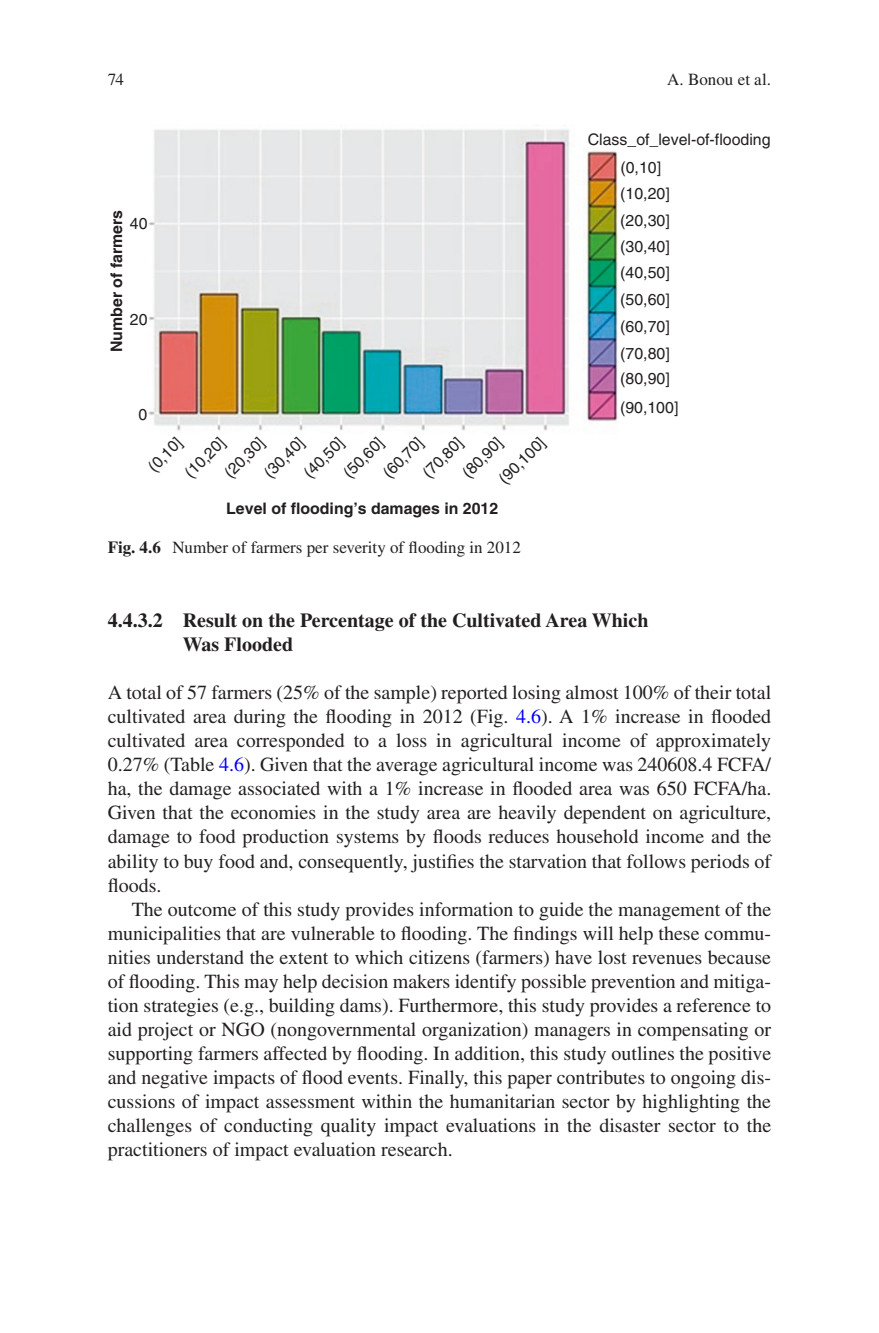
<style>
.page{position:relative;width:879px;height:1333px;background:#fff}
.page>*{position:absolute;margin:0;border:0;box-sizing:border-box;transform-origin:0 0}
.t1{font:20px/24px "Ynhcwr Rghvlc Times LT Std";color:#231f20;text-align:justify}
.t2{font:700 20px/24px "Frldqd Nncylj Times LT Std";color:#231f20}
.t3{font:17px "Ynhcwr Rghvlc Times LT Std";color:#231f20}
.t4{font:17px "Pgxncx Nwfplr Times LT Std";color:#231f20}
.t5{font:15.8px "Tkxwbp Qmktyc Helvetica";color:#231f20}
.t6{font:700 15.8px "Jbkvyq Kjljwx Helvetica";color:#231f20}
.s1{font-family:"Frldqd Nncylj Times LT Std";font-weight:700}
.s2{color:#0000fa}
</style>
<div class="page">
<img style="left:148px;top:129px;width:470px;height:302px">
<p class="t3" style="left:108px;top:70px;width:18px">74</p>
<p class="t6" style="left:107px;top:352px;width:144px;rotate:-90deg">Number of farmers</p>
<p class="t5" style="left:130px;top:214px;width:19px">40</p>
<p class="t5" style="left:130px;top:310px;width:19px">20</p>
<p class="t5" style="left:139px;top:405px;width:10px">0</p>
<p class="t5" style="left:181px;top:468px;width:51px;rotate:-45deg">(10,20]</p>
<p class="t5" style="left:144px;top:462px;width:42px;rotate:-45deg">(0,10]</p>
<p class="t5" style="left:220px;top:468px;width:51px;rotate:-45deg">(20,30]</p>
<p class="t5" style="left:260px;top:468px;width:51px;rotate:-45deg">(30,40]</p>
<p class="t5" style="left:300px;top:468px;width:51px;rotate:-45deg">(40,50]</p>
<p class="t5" style="left:339px;top:468px;width:51px;rotate:-45deg">(50,60]</p>
<p class="t5" style="left:379px;top:468px;width:51px;rotate:-45deg">(60,70]</p>
<p class="t5" style="left:419px;top:468px;width:51px;rotate:-45deg">(70,80]</p>
<p class="t5" style="left:458px;top:468px;width:51px;rotate:-45deg">(80,90]</p>
<p class="t5" style="left:495px;top:475px;width:60px;rotate:-45deg">(90,100]</p>
<p class="t6" style="left:226px;top:498px;width:273px">Level of flooding’s damages in 2012</p>
<p class="t3" style="left:108px;top:538px;width:415px"><span class="s1">Fig. 4.6</span> Number of farmers per severity of flooding in 2012</p>
<p class="t4" style="left:667px;top:70px;width:105px">A. Bonou et al.</p>
<p class="t5" style="left:588px;top:131px;width:184px">Class_of_level-of-flooding</p>
<p class="t5" style="left:620px;top:158px;width:42px">(0,10]</p>
<p class="t5" style="left:620px;top:184px;width:51px">(10,20]</p>
<p class="t5" style="left:620px;top:211px;width:51px">(20,30]</p>
<p class="t5" style="left:620px;top:238px;width:51px">(30,40]</p>
<p class="t5" style="left:620px;top:263px;width:51px">(40,50]</p>
<p class="t5" style="left:620px;top:290px;width:51px">(50,60]</p>
<p class="t5" style="left:620px;top:317px;width:51px">(60,70]</p>
<p class="t5" style="left:620px;top:344px;width:51px">(70,80]</p>
<p class="t5" style="left:620px;top:369px;width:51px">(80,90]</p>
<p class="t5" style="left:620px;top:398px;width:60px">(90,100]</p>
<p class="t2" style="left:183px;top:608px;width:467px;text-indent:-75px">4.4.3.2 Result on the Percentage of the Cultivated Area Which<br>Was Flooded</p>
<p class="t1" style="left:108px;top:680px;width:665px">A total of 57 farmers (25% of the sample) reported losing almost 100% of their total cultivated area during the flooding in 2012 (Fig. <span class="s2">4.6</span>). A 1% increase in flooded cultivated area corresponded to a loss in agricultural income of approximately 0.27% (Table <span class="s2">4.6</span>). Given that the average agricultural income was 240608.4 FCFA/ ha, the damage associated with a 1% increase in flooded area was 650 FCFA/ha.<br>Given that the economies in the study area are heavily dependent on agriculture, damage to food production systems by floods reduces household income and the ability to buy food and, consequently, justifies the starvation that follows periods of floods.</p>
<p class="t1" style="left:108px;top:896px;width:665px;text-indent:24px">The outcome of this study provides information to guide the management of the municipalities that are vulnerable to flooding. The findings will help these commu&shy;nities understand the extent to which citizens (farmers) have lost revenues because of flooding. This may help decision makers identify possible prevention and mitiga&shy;tion strategies (e.g., building dams). Furthermore, this study provides a reference to aid project or NGO (nongovernmental organization) managers in compensating or supporting farmers affected by flooding. In addition, this study outlines the positive and negative impacts of flood events. Finally, this paper contributes to ongoing dis&shy;cussions of impact assessment within the humanitarian sector by highlighting the challenges of conducting quality impact evaluations in the disaster sector to the practitioners of impact evaluation research.</p>
</div>
